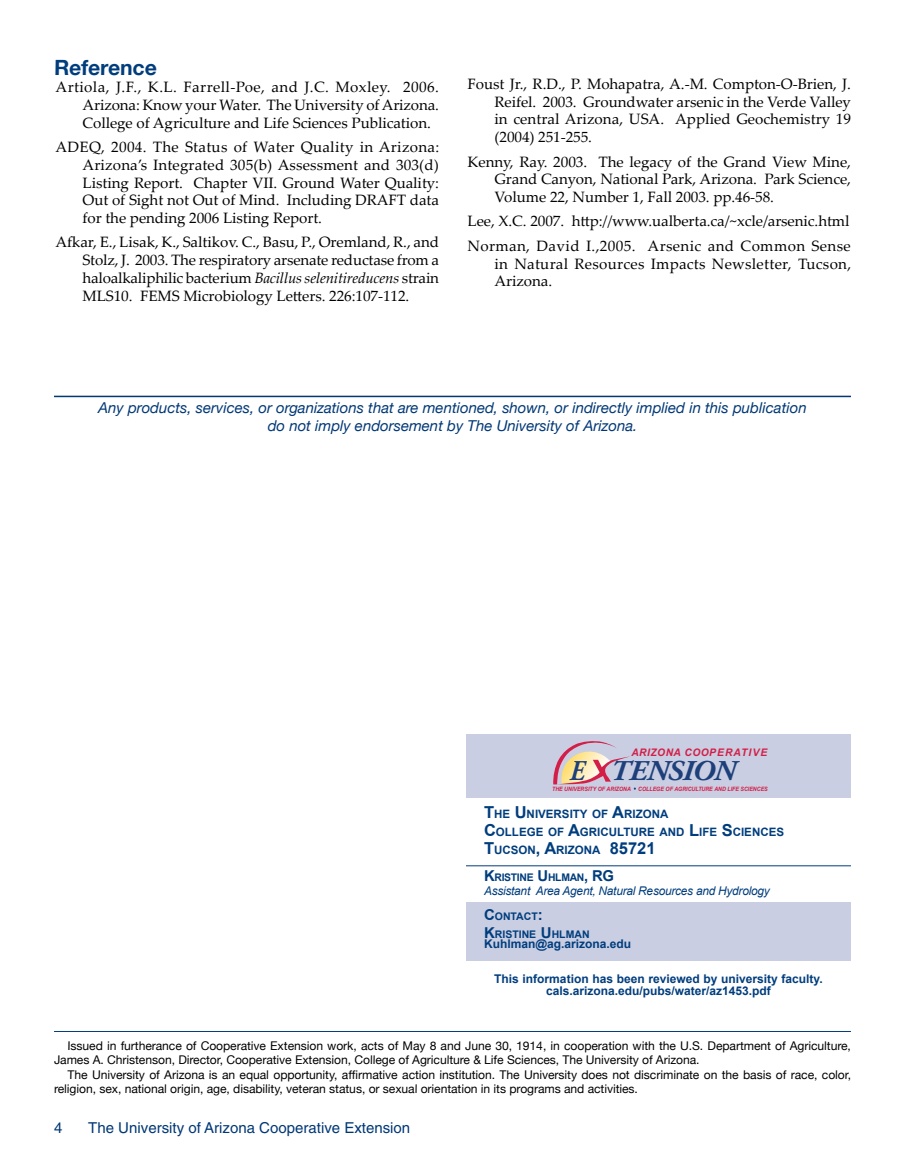
<style>
.page{position:relative;width:905px;height:1175px;background:#fff}
.page>*{position:absolute;margin:0;border:0;box-sizing:border-box;transform-origin:0 0}
.t1{font:italic 700 28.65px "Adobe Garamond Pro";letter-spacing:-.04em;color:#1e407a;scale:1.05 1}
.t2{font:italic 700 28.65px "Adobe Garamond Pro";letter-spacing:-.04em;color:#1e407a;scale:.87 1}
.t3{font:700 21px "Helvetica Neue";color:#003d7d}
.t4{font:15px/17.7px "Palatino Linotype";color:#000;text-align:justify}
.t5{font:italic 15px/18px "Helvetica Neue";color:#003876;text-align:center}
.t6{font:15px "Helvetica";color:#003876}
.t7{font:700 15px "Arial";color:#003d7d}
.t8{font:12px/14.4px "Helvetica Neue";color:#000}
.t9{font:700 12px/12.8px "Arial";color:#003d7d;text-align:center}
.t10{font:italic 12px "Arial";letter-spacing:-.02em;color:#003d7d}
.t11{font:700 11.55px/18px "Arial";color:#003d7d}
.t12{font:700 10.5px "Arial";color:#003d7d}
.t13{font:italic 700 10.5px "Arial";letter-spacing:.05em;color:#d31e47}
.t14{font:700 10.5px "Arial";letter-spacing:-.03em;color:#003d7d}
.t15{font:italic 700 6px "Arial";color:#d31e47;scale:.89 1}
.s1{font-style:italic}
.s2{font-size:16.5px}
.s3{font-size:15px}
</style>
<div class="page">
<hr style="left:54px;top:1031px;width:796px;height:1px;background:#003d7d">
<div style="left:466px;top:902px;width:384px;height:59px;background:#c9cee2"></div>
<div style="left:466px;top:734px;width:384px;height:64px;background:#c9cee2"></div>
<hr style="left:466px;top:865px;width:384px;height:1px;background:#003d7d">
<svg style="left:553px;top:741px;width:83px;height:48px"></svg>
<hr style="left:54px;top:396px;width:796px;height:1px;background:#003876">
<h2 class="t3" style="left:54px;top:54px;width:105px">Reference</h2>
<p class="t4" style="left:82px;top:78px;width:358px;text-indent:-27px">Artiola, J.F., K.L. Farrell-Poe, and J.C. Moxley. 2006.<br>Arizona: Know your Water. The University of Arizona.<br>College of Agriculture and Life Sciences Publication.</p>
<p class="t4" style="left:82px;top:137px;width:358px;text-indent:-27px">ADEQ, 2004. The Status of Water Quality in Arizona:<br>Arizona’s Integrated 305(b) Assessment and 303(d)<br>Listing Report. Chapter VII. Ground Water Quality:<br>Out of Sight not Out of Mind. Including DRAFT data for the pending 2006 Listing Report.</p>
<p class="t4" style="left:82px;top:233px;width:358px;text-indent:-27px">Afkar, E., Lisak, K., Saltikov. C., Basu, P., Oremland, R., and Stolz, J. 2003. The respiratory arsenate reductase from a haloalkaliphilic bacterium <span class="s1">Bacillus selenitireducens</span> strain MLS10. FEMS Microbiology Letters. 226:107-112.</p>
<p class="t4" style="left:494px;top:74px;width:358px;text-indent:-27px">Foust Jr., R.D., P. Mohapatra, A.-M. Compton-O-Brien, J.<br>Reifel. 2003. Groundwater arsenic in the Verde Valley in central Arizona, USA. Applied Geochemistry 19 (2004) 251-255.</p>
<p class="t4" style="left:494px;top:152px;width:358px;text-indent:-27px">Kenny, Ray. 2003. The legacy of the Grand View Mine, Grand Canyon, National Park, Arizona. Park Science, Volume 22, Number 1, Fall 2003. pp.46-58.</p>
<p class="t4" style="left:467px;top:208px;width:385px;line-height:24.5px">Lee, X.C. 2007. http://www.ualberta.ca/~xcle/arsenic.html<br>Norman, David I.,2005. Arsenic and Common Sense</p>
<p class="t4" style="left:494px;top:254px;width:358px">in Natural Resources Impacts Newsletter, Tucson,<br>Arizona.</p>
<p class="t5" style="left:98px;top:399px;width:710px">Any products, services, or organizations that are mentioned, shown, or indirectly implied in this publication do not imply endorsement by The University of Arizona.</p>
<p class="t13" style="left:631px;top:746px;width:137px">ARIZONA COOPERATIVE</p>
<p class="t15" style="left:552px;top:785px;width:244px">THE UNIVERSITY OF ARIZONA COLLEGE OF AGRICULTURE AND LIFE SCIENCES</p>
<h1 class="t2" style="left:569px;top:754px;width:19px">E</h1>
<h1 class="t1" style="left:610px;top:754px;width:121px">TENSION</h1>
<p class="t11" style="left:484px;top:805px;width:301px"><span class="s2">T</span>he <span class="s2">U</span>niversity of <span class="s2">A</span>rizona<br><span class="s2">C</span>ollege of <span class="s2">A</span>gricu ltu re and <span class="s2">L</span>ife <span class="s2">S</span>ciences<br><span class="s2">T</span>ucson<span class="s2">, A</span>rizona <span class="s2">85721</span></p>
<p class="t14" style="left:484px;top:871px;width:120px"><span class="s3">K</span>ristine <span class="s3">U</span>hlman<span class="s3">, RG</span></p>
<p class="t10" style="left:484px;top:884px;width:287px">Assistant Area Agent, Natural Resources and Hydrology</p>
<p class="t12" style="left:484px;top:910px;width:35px"><span class="s3">C</span>ontact</p>
<p class="t7" style="left:538px;top:906px;width:6px">:</p>
<p class="t12" style="left:484px;top:928px;width:107px"><span class="s3">K</span>ristine <span class="s3">U</span>hlman</p>
<p class="t9" style="left:484px;top:937px;width:149px">Kuhlman@ag.arizona.edu</p>
<p class="t9" style="left:494px;top:972px;width:330px">This information has been reviewed by university faculty. cals.arizona.edu/pubs/water/az1453.pdf</p>
<p class="t8" style="left:54px;top:1038px;width:798px;text-indent:14px">Issued in furtherance of Cooperative Extension work, acts of May 8 and June 30, 1914, in cooperation with the U.S. Department of Agriculture,<br>James A. Christenson, Director, Cooperative Extension, College of Agriculture &amp; Life Sciences, The University of Arizona.</p>
<p class="t8" style="left:54px;top:1067px;width:798px;text-indent:14px">The University of Arizona is an equal opportunity, affirmative action institution. The University does not discriminate on the basis of race, color, religion, sex, national origin, age, disability, veteran status, or sexual orientation in its programs and activities.</p>
<p class="t6" style="left:88px;top:1119px;width:323px">The University of Arizona Cooperative Extension</p>
</div>
